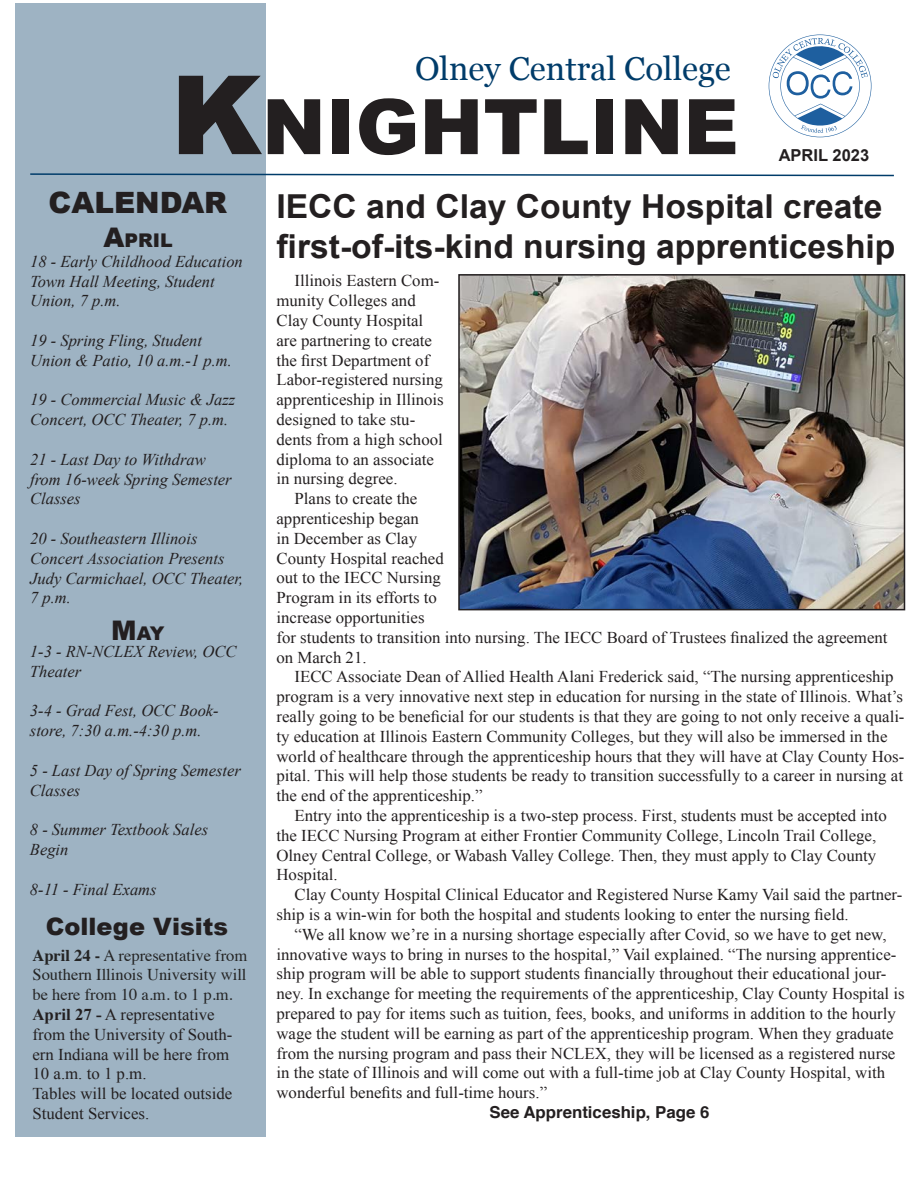
<style>
.page{position:relative;width:918px;height:1188px;background:#fff}
.page>*{position:absolute;margin:0;border:0;box-sizing:border-box;transform-origin:0 0}
.t1{font:900 76.65px "Arial";color:#231f20}
.t2{font:700 33px "Arial";color:#231f20}
.t3{font:33px "Georgia";color:#003c6a}
.t4{font:900 29.4px "Arial";color:#231f20}
.t5{font:900 24px "Arial";color:#231f20}
.t6{font:900 18.9px "Arial";color:#231f20}
.t7{font:16.5px/19.8px "Times New Roman";color:#231f20}
.t8{font:italic 16.5px/19.8px "Times New Roman";color:#231f20}
.t9{font:16.5px/19.8px "Times";color:#242424;text-align:justify}
.t10{font:700 16.5px "Helvetica";color:#231f20}
.t11{font:700 16.5px "Arial";color:#231f20}
.s1{font-size:109.5px}
.s2{font-size:27px}
.s3{font-weight:700}
</style>
<div class="page">
<div style="left:15px;top:3px;width:250px;height:1134px;background:#9eb3c3"></div>
<svg style="left:30px;top:173px;width:864px;height:4px"></svg>
<svg style="left:769px;top:35px;width:102px;height:102px"></svg>
<img style="left:461px;top:277px;width:441px;height:330px">
<div style="left:458px;top:274px;width:447px;height:336px;border:2px solid #231f20"></div>
<p class="t3" style="left:415px;top:44px;width:317px">Olney Central College</p>
<p class="t1" style="left:171px;top:71px;width:570px"><span class="s1">K</span>NIGHTLINE</p>
<p class="t11" style="left:779px;top:144px;width:92px">APRIL 2023</p>
<p class="t4" style="left:49px;top:181px;width:180px">CALENDAR</p>
<p class="t6" style="left:104px;top:226px;width:71px"><span class="s2">A</span>PRIL</p>
<p class="t8" style="left:30px;top:251px;width:214px">18 - Early Childhood Education<br>Town Hall Meeting, Student<br>Union, 7 p.m.</p>
<p class="t8" style="left:30px;top:330px;width:203px">19 - Spring Fling, Student<br>Union &amp; Patio, 10 a.m.-1 p.m.</p>
<p class="t8" style="left:30px;top:390px;width:207px">19 - Commercial Music &amp; Jazz<br>Concert, OCC Theater, 7 p.m.</p>
<p class="t8" style="left:30px;top:449px;width:203px">21 - Last Day to Withdraw from 16-week Spring Semester<br>Classes</p>
<p class="t8" style="left:30px;top:528px;width:215px">20 - Southeastern Illinois<br>Concert Association Presents<br>Judy Carmichael, OCC Theater,<br>7 p.m.</p>
<p class="t6" style="left:111px;top:620px;width:55px"><span class="s2">M</span>AY</p>
<p class="t8" style="left:30px;top:641px;width:208px">1-3 - RN-NCLEX Review, OCC<br>Theater</p>
<p class="t8" style="left:30px;top:701px;width:190px">3-4 - Grad Fest, OCC Book&shy;store, 7:30 a.m.-4:30 p.m.</p>
<p class="t8" style="left:30px;top:760px;width:212px">5 - Last Day of Spring Semester<br>Classes</p>
<p class="t8" style="left:30px;top:819px;width:180px">8 - Summer Textbook Sales<br>Begin</p>
<p class="t8" style="left:30px;top:879px;width:128px">8-11 - Final Exams</p>
<p class="t5" style="left:46px;top:909px;width:184px">College Visits</p>
<p class="t9" style="left:32px;top:944px;width:216px"><span class="s3">April 24 -</span> A representative from Southern Illinois University will be here from 10 a.m. to 1 p.m.</p>
<p class="t7" style="left:32px;top:1004px;width:202px"><span class="s3">April 27 -</span> A representative from the University of South&shy;ern Indiana will be here from<br>10 a.m. to 1 p.m.</p>
<p class="t7" style="left:32px;top:1084px;width:201px">Tables will be located outside<br>Student Services.</p>
<p class="t2" style="left:276px;top:185px;width:608px">IECC and Clay County Hospital create</p>
<p class="t2" style="left:276px;top:225px;width:621px">first-of-its-kind nursing apprenticeship</p>
<p class="t7" style="left:276px;top:271px;width:169px;text-indent:18px">Illinois Eastern Com&shy;munity Colleges and<br>Clay County Hospital are partnering to create the first Department of<br>Labor-registered nursing apprenticeship in Illinois designed to take stu&shy;dents from a high school diploma to an associate in nursing degree.</p>
<p class="t7" style="left:276px;top:488px;width:613px;text-indent:18px">Plans to create the<br>apprenticeship began<br>in December as Clay<br>County Hospital reached<br>out to the IECC Nursing<br>Program in its efforts to<br>increase opportunities<br>for students to transition into nursing. The IECC Board of Trustees finalized the agreement on March 21.</p>
<p class="t7" style="left:276px;top:667px;width:630px;text-indent:18px">IECC Associate Dean of Allied Health Alani Frederick said, “The nursing apprenticeship program is a very innovative next step in education for nursing in the state of Illinois. What’s really going to be beneficial for our students is that they are going to not only receive a quali&shy;ty education at Illinois Eastern Community Colleges, but they will also be immersed in the world of healthcare through the apprenticeship hours that they will have at Clay County Hos&shy;pital. This will help those students be ready to transition successfully to a career in nursing at the end of the apprenticeship.”</p>
<p class="t7" style="left:276px;top:805px;width:612px;text-indent:18px">Entry into the apprenticeship is a two-step process. First, students must be accepted into the IECC Nursing Program at either Frontier Community College, Lincoln Trail College, Olney Central College, or Wabash Valley College. Then, they must apply to Clay County Hospital.</p>
<p class="t7" style="left:277px;top:884px;width:627px;text-indent:18px">Clay County Hospital Clinical Educator and Registered Nurse Kamy Vail said the partner&shy;ship is a win-win for both the hospital and students looking to enter the nursing field.</p>
<p class="t7" style="left:277px;top:924px;width:630px;text-indent:18px">“We all know we’re in a nursing shortage especially after Covid, so we have to get new, innovative ways to bring in nurses to the hospital,” Vail explained. “The nursing apprentice&shy;ship program will be able to support students financially throughout their educational jour&shy;ney. In exchange for meeting the requirements of the apprenticeship, Clay County Hospital is prepared to pay for items such as tuition, fees, books, and uniforms in addition to the hourly wage the student will be earning as part of the apprenticeship program. When they graduate from the nursing program and pass their NCLEX, they will be licensed as a registered nurse in the state of Illinois and will come out with a full-time job at Clay County Hospital, with wonderful benefits and full-time hours.”</p>
<p class="t10" style="left:489px;top:1099px;width:222px">See Apprenticeship, Page 6</p>
</div>
